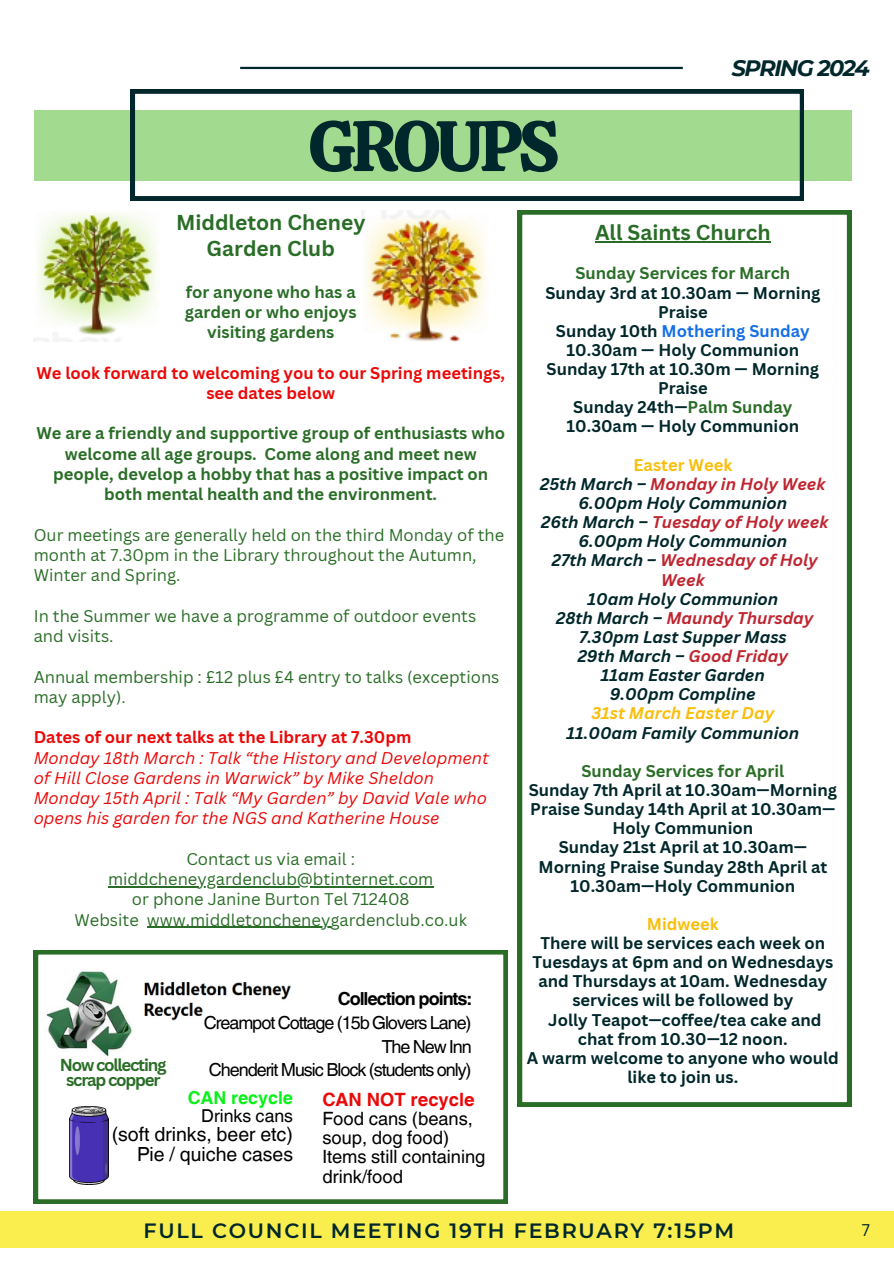
<style>
.page{position:relative;width:894px;height:1264px;background:#fff}
.page>*{position:absolute;margin:0;border:0;box-sizing:border-box;transform-origin:0 0}
.t1{font:71.25px "Calistoga";letter-spacing:-.065em;color:#00272b}
.t2{font:italic 700 22.35px "Montserrat";letter-spacing:-.065em;color:#00272b}
.t3{font:700 21px/25.8px "Canva Sans";color:#2a6d27;text-align:center}
.t4{font:600 20.7px "Montserrat";letter-spacing:.085em;color:#00272b}
.t5{font:19.5px/20.2px "Helvetica World";color:#000;text-align:right}
.t6{font:18.3px/19.2px "Helvetica World";color:#000}
.t7{font:18px/23.7px "Helvetica World";letter-spacing:-.06em;color:#000;text-align:right}
.t8{font:700 17.7px/18px "Helvetica World";color:#08f118;text-align:right}
.t9{font:700 16.8px/15.8px "Canva Sans";letter-spacing:-.07em;color:#2a6d27;text-align:center}
.t10{font:700 16.5px/19.2px "Canva Sans";color:#00272b;text-align:center}
.t11{font:16.5px/20.2px "Canva Sans";color:#2a6d27}
.t12{font:italic 700 16.5px/19.2px "Canva Sans";color:#00272b;text-align:center}
.t13{font:700 16.5px/20.2px "Canva Sans";color:#2a6d27;text-align:center}
.t14{font:italic 16.5px/20.2px "Canva Sans";color:#eb0808}
.t15{font:700 16.5px/20.2px "Canva Sans";color:#eb0808;text-align:center}
.t16{font:16.5px "Canva Sans";color:#00272b}
.s1{font-weight:700}
.s2{font-weight:400;color:#000}
.s3{font-weight:700;color:#eb0808}
.s4{color:#2a6d27}
.s5{color:#156fe6}
.s6{font-style:normal;color:#fabe0a}
.s7{color:#bf2631}
.s8{color:#fabe0a}
</style>
<div class="page">
<hr style="left:240px;top:67px;width:442px;height:2px;background:#00272b">
<div style="left:34px;top:110px;width:817px;height:70px;background:#a2db90"></div>
<svg style="left:130px;top:89px;width:673px;height:111px"></svg>
<svg style="left:34px;top:950px;width:473px;height:253px"></svg>
<img style="left:69px;top:1106px;width:40px;height:78px">
<div style="left:0;top:1210px;width:893px;height:37px;background:#faee4f"></div>
<img style="left:43px;top:968px;width:92px;height:87px">
<img style="left:140px;top:977px;width:155px;height:43px">
<svg style="left:517px;top:210px;width:333px;height:896px"></svg>
<img style="left:34px;top:212px;width:122px;height:130px">
<img style="left:362px;top:210px;width:124px;height:132px">
<hr style="left:108px;top:886px;width:325px;height:1px;background:#2a6d27">
<hr style="left:147px;top:926px;width:183px;height:1px;background:#2a6d27">
<hr style="left:595px;top:241px;width:175px;height:1px;background:#2a6d27">
<h4 class="t1" style="left:308px;top:100px;width:253px">GROUPS</h4>
<h2 class="t2" style="left:731px;top:55px;width:140px">SPRING 2024</h2>
<p class="t3" style="left:176px;top:209px;width:191px">Middleton Cheney<br>Garden Club</p>
<p class="t13" style="left:185px;top:281px;width:173px">for anyone who has a garden or who enjoys visiting gardens</p>
<p class="t15" style="left:36px;top:362px;width:470px">We look forward to welcoming you to our Spring meetings, see dates below</p>
<p class="t13" style="left:36px;top:423px;width:470px">We are a friendly and supportive group of enthusiasts who welcome all age groups. Come along and meet new people, develop a hobby that has a positive impact on both mental health and the environment.</p>
<p class="t11" style="left:34px;top:524px;width:472px">Our meetings are generally held on the third Monday of the month at 7.30pm in the Library throughout the Autumn,<br>Winter and Spring.</p>
<p class="t11" style="left:34px;top:605px;width:444px">In the Summer we have a programme of outdoor events and visits.</p>
<p class="t11" style="left:34px;top:666px;width:467px">Annual membership : £12 plus £4 entry to talks (exceptions may apply).</p>
<p class="t15" style="left:34px;top:726px;width:379px">Dates of our next talks at the Library at 7.30pm</p>
<p class="t14" style="left:34px;top:747px;width:456px">Monday 18th March : Talk “the History and Development of Hill Close Gardens in Warwick” by Mike Sheldon</p>
<p class="t14" style="left:34px;top:787px;width:454px">Monday 15th April : Talk “My Garden” by David Vale who opens his garden for the NGS and Katherine House</p>
<p class="t11" style="left:186px;top:848px;width:170px">Contact us via email :</p>
<p class="t11" style="left:108px;top:868px;width:327px;text-align:center">middcheneygardenclub@btinternet.com or phone Janine Burton Tel 712408</p>
<p class="t11" style="left:74px;top:909px;width:66px">Website</p>
<h4 class="t11" style="left:147px;top:909px;width:321px">www.middletoncheneygardenclub.co.uk</h4>
<h5 class="t7" style="left:204px;top:987px;width:269px"><span class="s1">Collection points:<br></span>Creampot Cottage (15b Glovers Lane)<br>The New Inn<br>Chenderit Music Block (students only)</h5>
<h3 class="t9" style="left:60px;top:1056px;width:108px">Now collecting scrap copper</h3>
<p class="t8" style="left:188px;top:1086px;width:107px">CAN recycle<br><span class="s2">Drinks cans</span></p>
<p class="t5" style="left:112px;top:1123px;width:183px">(soft drinks, beer etc)<br>Pie / quiche cases</p>
<h4 class="t6" style="left:322px;top:1090px;width:164px"><span class="s3">CAN NOT recycle<br></span>Food cans (beans, soup, dog food)<br>Items still containing drink/food</h4>
<h5 class="t3" style="left:595px;top:219px;width:177px">All Saints Church</h5>
<h5 class="t10" style="left:545px;top:263px;width:276px"><span class="s4">Sunday Services for March<br></span>Sunday 3rd at 10.30am — Morning<br>Praise<br>Sunday 10th <span class="s5">Mothering Sunday<br></span>10.30am — Holy Communion<br>Sunday 17th at 10.30m — Morning<br>Praise<br>Sunday 24th—<span class="s4">Palm Sunday<br></span>10.30am — Holy Communion</h5>
<h5 class="t12" style="left:540px;top:454px;width:290px"><span class="s6">Easter Week<br></span>25th March – <span class="s7">Monday in Holy Week<br></span>6.00pm Holy Communion<br>26th March – <span class="s7">Tuesday of Holy week<br></span>6.00pm Holy Communion<br>27th March – <span class="s7">Wednesday of Holy<br>Week<br></span>10am Holy Communion<br>28th March – <span class="s7">Maundy Thursday<br></span>7.30pm Last Supper Mass<br>29th March – <span class="s7">Good Friday<br></span>11am Easter Garden<br>9.00pm Compline<br><span class="s8">31st March Easter Day<br></span>11.00am Family Communion</h5>
<h2 class="t10" style="left:528px;top:760px;width:310px"><span class="s4">Sunday Services for April<br></span>Sunday 7th April at 10.30am—Morning<br>Praise Sunday 14th April at 10.30am—<br>Holy Communion<br>Sunday 21st April at 10.30am—<br>Morning Praise Sunday 28th April at<br>10.30am—Holy Communion</h2>
<p class="t10" style="left:526px;top:913px;width:313px"><span class="s8">Midweek<br></span>There will be services each week on<br>Tuesdays at 6pm and on Wednesdays and Thursdays at 10am. Wednesday services will be followed by<br>Jolly Teapot—coffee/tea cake and chat from 10.30—12 noon.<br>A warm welcome to anyone who would like to join us.</p>
<h5 class="t4" style="left:143px;top:1217px;width:592px">FULL COUNCIL MEETING 19TH FEBRUARY 7:15PM</h5>
<p class="t16" style="left:861px;top:1218px;width:10px">7</p>
</div>
